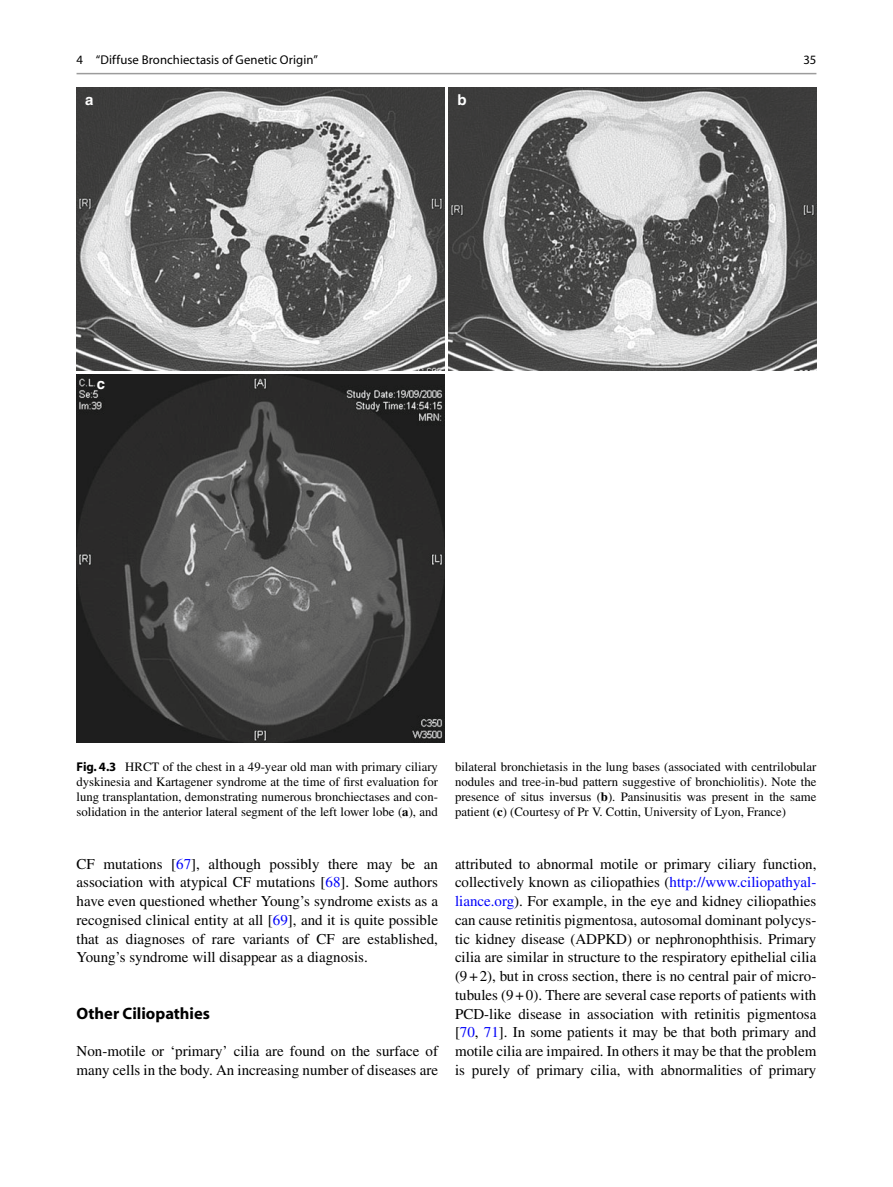
<style>
.page{position:relative;width:893px;height:1187px;background:#fff}
.page>*{position:absolute;margin:0;border:0;box-sizing:border-box;transform-origin:0 0}
.t1{font:700 16.5px "Jgxqsn Myriad";color:#000}
.t2{font:15px/18.8px "Slbsgs Times";color:#000;text-align:justify}
.t3{font:700 15px "Gggysw Helvetica";color:#fff}
.t4{font:12.75px/15px "Slbsgs Times";color:#000;text-align:justify}
.t5{font:12.75px "Msqdjq Myriad";letter-spacing:.01em;color:#000}
.s1{font-family:"Jgxqsn Myriad";font-weight:700}
.s2{font-family:"Gjxgqx Times";font-weight:700}
.s3{color:#0000fa}
</style>
<div class="page">
<img style="left:77px;top:374px;width:367px;height:368px">
<img style="left:77px;top:88px;width:367px;height:282px">
<img style="left:449px;top:88px;width:367px;height:282px">
<hr style="left:77px;top:73px;width:739px;height:1px;background:#9c9c9c">
<p class="t5" style="left:77px;top:55px;width:243px">4 “Diffuse Bronchiectasis of Genetic Origin”</p>
<p class="t3" style="left:85px;top:91px;width:10px">a</p>
<p class="t3" style="left:97px;top:375px;width:10px">c</p>
<p class="t3" style="left:458px;top:91px;width:11px">b</p>
<p class="t5" style="left:804px;top:55px;width:14px">35</p>
<p class="t4" style="left:77px;top:760px;width:363px"><span class="s1">Fig. 4.3</span> HRCT of the chest in a 49-year old man with primary ciliary dyskinesia and Kartagener syndrome at the time of first evaluation for lung transplantation, demonstrating numerous bronchiectases and con&shy;solidation in the anterior lateral segment of the left lower lobe ( <span class="s2">a</span> ), and</p>
<p class="t4" style="left:455px;top:760px;width:363px">bilateral bronchietasis in the lung bases (associated with centrilobular nodules and tree-in-bud pattern suggestive of bronchiolitis). Note the presence of situs inversus ( <span class="s2">b</span> ). Pansinusitis was present in the same patient ( <span class="s2">c</span> ) (Courtesy of Pr V. Cottin, University of Lyon, France)</p>
<p class="t2" style="left:77px;top:855px;width:363px">CF mutations [ <span class="s3">67</span> ], although possibly there may be an association with atypical CF mutations [ <span class="s3">68</span> ]. Some authors have even questioned whether Young’s syndrome exists as a recognised clinical entity at all [ <span class="s3">69</span> ], and it is quite possible that as diagnoses of rare variants of CF are established, Young’s syndrome will disappear as a diagnosis.</p>
<p class="t1" style="left:77px;top:1006px;width:135px">Other Ciliopathies</p>
<p class="t2" style="left:77px;top:1043px;width:363px">Non-motile or ‘primary’ cilia are found on the surface of many cells in the body. An increasing number of diseases are</p>
<p class="t2" style="left:455px;top:855px;width:363px">attributed to abnormal motile or primary ciliary function, collectively known as ciliopathies (<span class="s3">http://www.ciliopathyal&shy;liance.org</span>). For example, in the eye and kidney ciliopathies can cause retinitis pigmentosa, autosomal dominant polycys&shy;tic kidney disease (ADPKD) or nephronophthisis. Primary cilia are similar in structure to the respiratory epithelial cilia (9 + 2), but in cross section, there is no central pair of micro&shy;tubules (9 + 0). There are several case reports of patients with PCD-like disease in association with retinitis pigmentosa [ <span class="s3">70</span> , <span class="s3">71</span> ]. In some patients it may be that both primary and motile cilia are impaired. In others it may be that the problem is purely of primary cilia, with abnormalities of primary</p>
</div>
